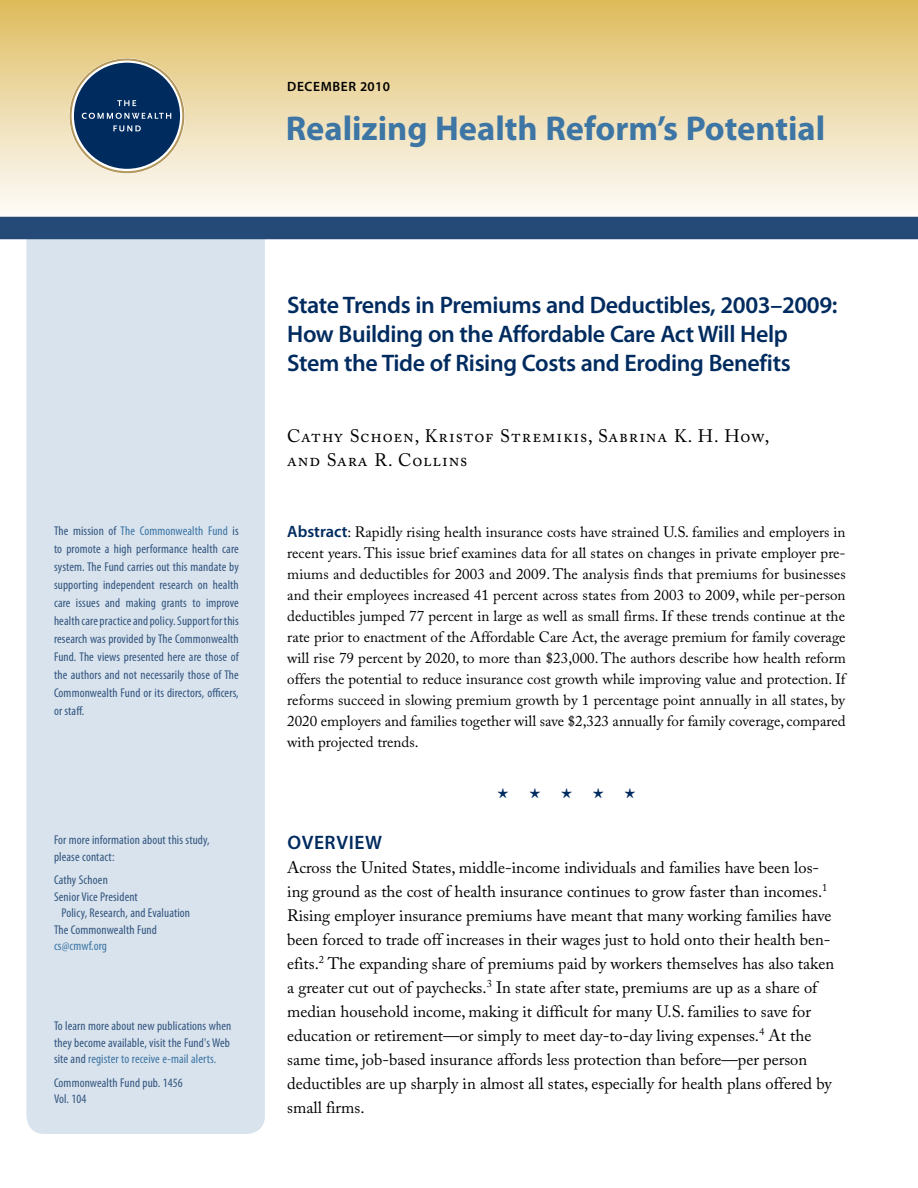
<style>
.page{position:relative;width:918px;height:1188px;background:#fff}
.page>*{position:absolute;margin:0;border:0;box-sizing:border-box;transform-origin:0 0}
.t1{font:700 34.5px "Myriad Pro";color:#3d75a4}
.t2{font:600 24px/28.8px "Myriad Pro";letter-spacing:-.015em;color:#002b5f}
.Head_A_-_Franklin{font:600 19.5px "Myriad Pro";letter-spacing:.03em;color:#002b5f}
.Authors_names{font:18px/24px "Adobe Caslon Pro";letter-spacing:.05em;color:#000}
.BT_-_Caslon_IB{font:16.5px/24px "Adobe Caslon Pro";color:#000}
.BT-_Abstract_Caslon{font:15px/21px "Adobe Caslon Pro";color:#000}
.t3{font:600 13.5px "Myriad Pro";letter-spacing:.045em;color:#000}
.t4{font:condensed 12.75px/18px "Myriad Pro";letter-spacing:.01em;color:#33557f}
.t5{font:condensed 12.75px "Myriad Pro";letter-spacing:.01em;color:#3d75a4}
.s1{color:#3d75a4}
.s2{font-family:"Myriad Pro";font-weight:600;font-size:16.5px;color:#002b5f}
</style>
<div class="page">
<div style="left:26px;top:177px;width:239px;height:957px;background:#d8e3ed;border-radius:18px"></div>
<div style="left:0;top:0;width:918px;height:229px;background:linear-gradient(to bottom,#dfbd5f,#fefeff)"></div>
<svg style="left:72px;top:61px;width:110px;height:110px;background:#455f7b"></svg>
<div style="left:0;top:217px;width:918px;height:22px;background:#264a77"></div>
<p class="t3" style="left:287px;top:78px;width:104px">DECEMBER 2010</p>
<p class="t1" style="left:286px;top:106px;width:541px">Realizing Health Reform’s Potential</p>
<p class="t4" style="left:54px;top:521px;width:186px;text-align:justify">The mission of <span class="s1">The Commonwealth Fund</span> is to promote a high performance health care system. The Fund carries out this mandate by supporting independent research on health care issues and making grants to improve health care practice and policy. Support for this research was provided by The Commonwealth Fund. The views presented here are those of the authors and not necessarily those of The Commonwealth Fund or its directors, officers, or staff.</p>
<p class="t4" style="left:54px;top:832px;width:157px;line-height:16.5px">For more information about this study, please contact:</p>
<p class="t4" style="left:54px;top:871px;width:55px">Cathy Schoen</p>
<p class="t4" style="left:62px;top:888px;width:130px;line-height:16.5px;text-indent:-8px">Senior Vice President<br>Policy, Research, and Evaluation</p>
<p class="t4" style="left:54px;top:921px;width:104px">The Commonwealth Fund</p>
<p class="t5" style="left:54px;top:939px;width:55px">cs@cmwf.org</p>
<p class="t4" style="left:54px;top:1018px;width:179px;line-height:16.5px;text-align:justify">To learn more about new publications when they become available, visit the Fund's Web site and <span class="s1">register to receive e-mail alerts.</span></p>
<p class="t4" style="left:54px;top:1074px;width:130px;line-height:16.5px">Commonwealth Fund pub. 1456<br>Vol. 104</p>
<p class="t2" style="left:287px;top:290px;width:552px">State Trends in Premiums and Deductibles, 2003–2009:<br>How Building on the Affordable Care Act Will Help<br>Stem the Tide of Rising Costs and Eroding Benefits</p>
<p class="Authors_names" style="left:287px;top:424px;width:484px">Cathy Schoen, Kristof Stremikis, Sabrina K. H. How, and Sara R. Collins</p>
<p class="BT-_Abstract_Caslon" style="left:287px;top:522px;width:562px"><span class="s2">Abstract</span>: Rapidly rising health insurance costs have strained U.S. families and employers in recent years. This issue brief examines data for all states on changes in private employer pre&shy;miums and deductibles for 2003 and 2009. The analysis finds that premiums for businesses and their employees increased 41 percent across states from 2003 to 2009, while per-person deductibles jumped 77 percent in large as well as small firms. If these trends continue at the rate prior to enactment of the Affordable Care Act, the average premium for family coverage will rise 79 percent by 2020, to more than $23,000. The authors describe how health reform offers the potential to reduce insurance cost growth while improving value and protection. If reforms succeed in slowing premium growth by 1 percentage point annually in all states, by 2020 employers and families together will save $2,323 annually for family coverage, compared with projected trends.</p>
<p class="Head_A_-_Franklin" style="left:287px;top:830px;width:96px">OVERVIEW</p>
<p class="BT_-_Caslon_IB" style="left:287px;top:856px;width:548px">Across the United States, middle-income individuals and families have been los&shy;ing ground as the cost of health insurance continues to grow faster than incomes.<sup>1<br></sup>Rising employer insurance premiums have meant that many working families have been forced to trade off increases in their wages just to hold onto their health ben&shy;efits.<sup>2</sup> The expanding share of premiums paid by workers themselves has also taken a greater cut out of paychecks.<sup>3</sup> In state after state, premiums are up as a share of median household income, making it difficult for many U.S. families to save for education or retirement—or simply to meet day-to-day living expenses.<sup>4</sup> At the same time, job-based insurance affords less protection than before—per person deductibles are up sharply in almost all states, especially for health plans offered by small firms.</p>
</div>
